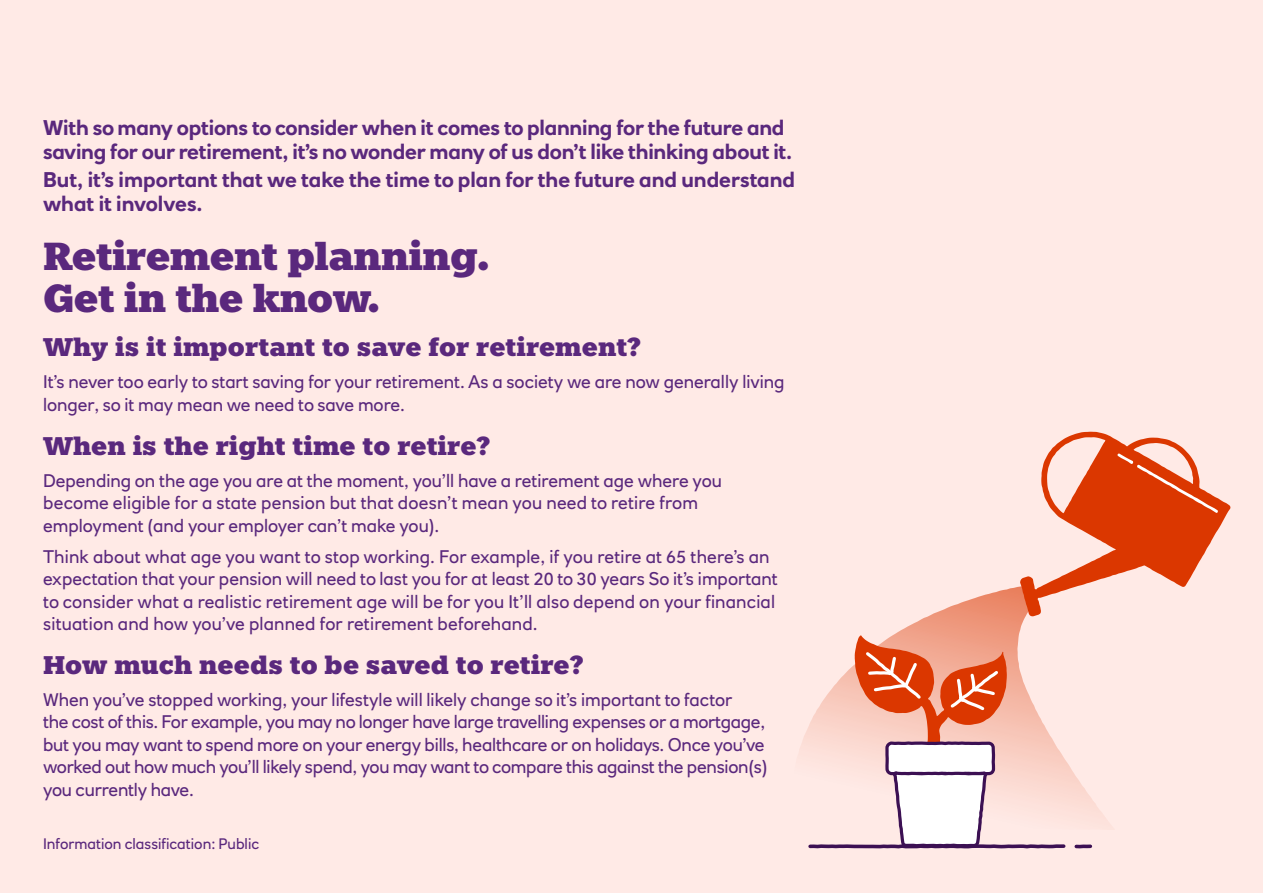
<style>
.page{position:relative;width:1263px;height:893px;background:#ffeae6}
.page>*{position:absolute;margin:0;border:0;box-sizing:border-box;transform-origin:0 0}
.t1{font:900 39px/42px "Knile";letter-spacing:-.015em;color:#5a287d}
.t2{font:900 25.5px "Knile";color:#5a287d}
.t3{font:700 21px/24px "RN House Sans";letter-spacing:-.01em;color:#5a287d}
.t4{font:18px/22.5px "RN House Sans";color:#5a287d}
.t5{font:15px "RN House Sans";color:#5a287d}
</style>
<div class="page">
<svg style="left:800px;top:586px;width:226px;height:166px"></svg>
<svg style="left:1020px;top:432px;width:211px;height:184px"></svg>
<svg style="left:1074px;top:844px;width:19px;height:5px"></svg>
<svg style="left:806px;top:635px;width:261px;height:214px"></svg>
<p class="t3" style="left:43px;top:115px;width:751px">With so many options to consider when it comes to planning for the future and saving for our retirement, it’s no wonder many of us don’t like thinking about it.</p>
<p class="t3" style="left:43px;top:168px;width:754px">But, it’s important that we take the time to plan for the future and understand what it involves.</p>
<h1 class="t1" style="left:43px;top:236px;width:448px">Retirement planning.<br>Get in the know.</h1>
<h2 class="t2" style="left:43px;top:331px;width:599px">Why is it important to save for retirement?</h2>
<p class="t4" style="left:43px;top:370px;width:743px">It’s never too early to start saving for your retirement. As a society we are now generally living longer, so it may mean we need to save more.</p>
<h2 class="t2" style="left:43px;top:429px;width:449px">When is the right time to retire?</h2>
<p class="t4" style="left:43px;top:469px;width:680px">Depending on the age you are at the moment, you’ll have a retirement age where you become eligible for a state pension but that doesn’t mean you need to retire from employment (and your employer can’t make you).</p>
<p class="t4" style="left:43px;top:545px;width:736px">Think about what age you want to stop working. For example, if you retire at 65 there’s an expectation that your pension will need to last you for at least 20 to 30 years So it’s important to consider what a realistic retirement age will be for you It’ll also depend on your financial situation and how you’ve planned for retirement beforehand.</p>
<h2 class="t2" style="left:43px;top:649px;width:542px">How much needs to be saved to retire?</h2>
<p class="t4" style="left:43px;top:688px;width:726px">When you’ve stopped working, your lifestyle will likely change so it’s important to factor<br>the cost of this. For example, you may no longer have large travelling expenses or a mortgage, but you may want to spend more on your energy bills, healthcare or on holidays. Once you’ve worked out how much you’ll likely spend, you may want to compare this against the pension(s) you currently have.</p>
<p class="t5" style="left:43px;top:835px;width:218px">Information classification: Public</p>
</div>
